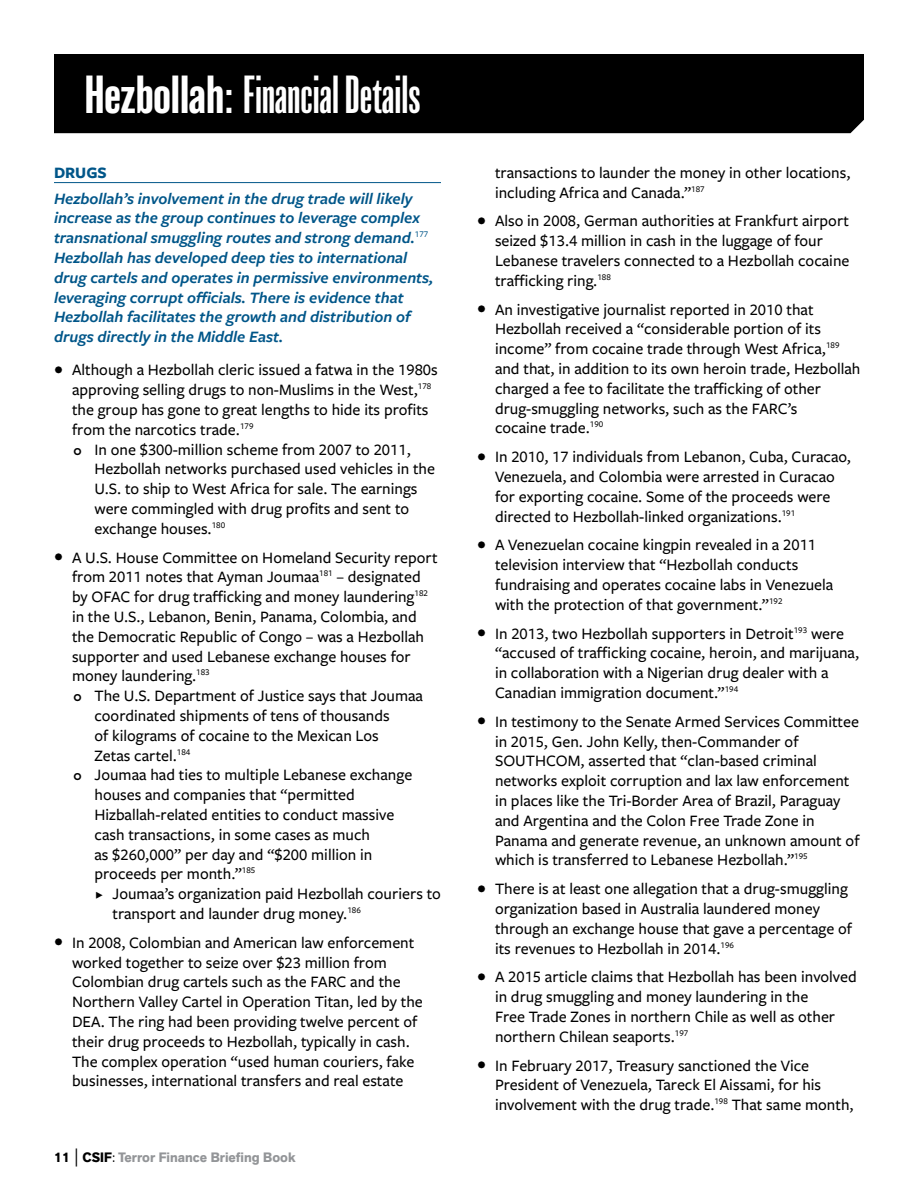
<style>
.page{position:relative;width:918px;height:1188px;background:#fff}
.page>*{position:absolute;margin:0;border:0;box-sizing:border-box;transform-origin:0 0}
.t1{font:extra-condensed 49.35px "Balboa";color:#fff}
.t2{font:500 16.5px/19.8px "Freight Sans Pro";color:#000}
.H6_Financials{font:italic 600 16.5px/19.8px "Freight Sans Pro";color:#005689}
.H5_Financials{font:700 16.5px "Freight Sans Pro";color:#005689}
.t3{font:700 13.5px "Akzid Grtsk Next";color:#939598}
.s1{font-stretch:condensed}
.s2{font-weight:300;font-stretch:normal}
.s3{font-size:18px}
.s4{color:#000}
.s5{font-family:"Minion Pro";font-weight:400;font-size:18px;color:#000}
.s6{font-weight:400;color:#000}
</style>
<div class="page">
<div style="left:54px;top:54px;width:810px;height:79px;background:#000"></div>
<hr style="left:54px;top:182px;width:387px;height:1px;background:#005689">
<h1 class="t1" style="left:85px;top:68px;width:337px"><span class="s1">Hezbollah</span><span class="s2">:</span> Financial Details</h1>
<p class="H5_Financials" style="left:54px;top:161px;width:54px">DRUGS</p>
<p class="H6_Financials" style="left:54px;top:188px;width:381px">Hezbollah’s involvement in the drug trade will likely increase as the group continues to leverage complex transnational smuggling routes and strong demand.<sup>177<br></sup>Hezbollah has developed deep ties to international drug cartels and operates in permissive environments, leveraging corrupt officials. There is evidence that Hezbollah facilitates the growth and distribution of drugs directly in the Middle East.</p>
<p class="t2" style="left:72px;top:360px;width:367px;text-indent:-18px"><span class="s3">•</span> Although a Hezbollah cleric issued a fatwa in the 1980s approving selling drugs to non-Muslims in the West,<sup>178 </sup>the group has gone to great lengths to hide its profits from the narcotics trade.<sup>179</sup></p>
<p class="t2" style="left:94px;top:439px;width:342px">In one $300-million scheme from 2007 to 2011, Hezbollah networks purchased used vehicles in the U.S. to ship to West Africa for sale. The earnings were commingled with drug profits and sent to exchange houses.<sup>180</sup></p>
<p class="t2" style="left:72px;top:547px;width:367px;text-indent:-18px"><span class="s3">•</span> A U.S. House Committee on Homeland Security report from 2011 notes that Ayman Joumaa<sup>181</sup> – designated by OFAC for drug trafficking and money laundering<sup>182 </sup>in the U.S., Lebanon, Benin, Panama, Colombia, and the Democratic Republic of Congo – was a Hezbollah supporter and used Lebanese exchange houses for money laundering.<sup>183</sup></p>
<p class="t2" style="left:94px;top:685px;width:330px">The U.S. Department of Justice says that Joumaa coordinated shipments of tens of thousands<br>of kilograms of cocaine to the Mexican Los<br>Zetas cartel.<sup>184</sup></p>
<p class="t2" style="left:94px;top:765px;width:319px">Joumaa had ties to multiple Lebanese exchange houses and companies that “permitted Hizballah-related entities to conduct massive cash transactions, in some cases as much<br>as $260,000” per day and “$200 million in proceeds per month.”<sup>185</sup></p>
<p class="t2" style="left:112px;top:883px;width:330px">Joumaa’s organization paid Hezbollah couriers to transport and launder drug money.<sup>186</sup></p>
<p class="t2" style="left:72px;top:932px;width:352px;text-indent:-18px"><span class="s3">•</span> In 2008, Colombian and American law enforcement worked together to seize over $23 million from Colombian drug cartels such as the FARC and the Northern Valley Cartel in Operation Titan, led by the DEA. The ring had been providing twelve percent of their drug proceeds to Hezbollah, typically in cash.<br>The complex operation “used human couriers, fake businesses, international transfers and real estate</p>
<p class="t3" style="left:54px;top:1149px;width:243px"><span class="s4">11</span> <span class="s5">|</span> <span class="s4">CSIF</span><span class="s6">:</span> Terror Finance Briefing Book</p>
<p class="t2" style="left:495px;top:162px;width:357px">transactions to launder the money in other locations, including Africa and Canada.”<sup>187</sup></p>
<p class="t2" style="left:495px;top:211px;width:356px;text-indent:-18px"><span class="s3">•</span> Also in 2008, German authorities at Frankfurt airport seized $13.4 million in cash in the luggage of four Lebanese travelers connected to a Hezbollah cocaine trafficking ring.<sup>188</sup></p>
<p class="t2" style="left:495px;top:299px;width:367px;text-indent:-18px"><span class="s3">•</span> An investigative journalist reported in 2010 that Hezbollah received a “considerable portion of its income” from cocaine trade through West Africa,<sup>189 </sup>and that, in addition to its own heroin trade, Hezbollah charged a fee to facilitate the trafficking of other drug-smuggling networks, such as the FARC’s<br>cocaine trade.<sup>190</sup></p>
<p class="t2" style="left:495px;top:446px;width:358px;text-indent:-18px"><span class="s3">•</span> In 2010, 17 individuals from Lebanon, Cuba, Curacao, Venezuela, and Colombia were arrested in Curacao for exporting cocaine. Some of the proceeds were directed to Hezbollah-linked organizations.<sup>191</sup></p>
<p class="t2" style="left:495px;top:535px;width:340px;text-indent:-18px"><span class="s3">•</span> A Venezuelan cocaine kingpin revealed in a 2011 television interview that “Hezbollah conducts fundraising and operates cocaine labs in Venezuela with the protection of that government.”<sup>192</sup></p>
<p class="t2" style="left:495px;top:623px;width:366px;text-indent:-18px"><span class="s3">•</span> In 2013, two Hezbollah supporters in Detroit<sup>193</sup> were “accused of trafficking cocaine, heroin, and marijuana, in collaboration with a Nigerian drug dealer with a Canadian immigration document.”<sup>194</sup></p>
<p class="t2" style="left:495px;top:711px;width:366px;text-indent:-18px"><span class="s3">•</span> In testimony to the Senate Armed Services Committee in 2015, Gen. John Kelly, then-Commander of SOUTHCOM, asserted that “clan-based criminal networks exploit corruption and lax law enforcement in places like the Tri-Border Area of Brazil, Paraguay and Argentina and the Colon Free Trade Zone in Panama and generate revenue, an unknown amount of which is transferred to Lebanese Hezbollah.”<sup>195</sup></p>
<p class="t2" style="left:495px;top:878px;width:359px;text-indent:-18px"><span class="s3">•</span> There is at least one allegation that a drug-smuggling organization based in Australia laundered money through an exchange house that gave a percentage of its revenues to Hezbollah in 2014.<sup>196</sup></p>
<p class="t2" style="left:495px;top:967px;width:363px;text-indent:-18px"><span class="s3">•</span> A 2015 article claims that Hezbollah has been involved in drug smuggling and money laundering in the<br>Free Trade Zones in northern Chile as well as other northern Chilean seaports.<sup>197</sup></p>
<p class="t2" style="left:495px;top:1055px;width:360px;text-indent:-18px"><span class="s3">•</span> In February 2017, Treasury sanctioned the Vice<br>President of Venezuela, Tareck El Aissami, for his involvement with the drug trade.<sup>198</sup> That same month,</p>
</div>
